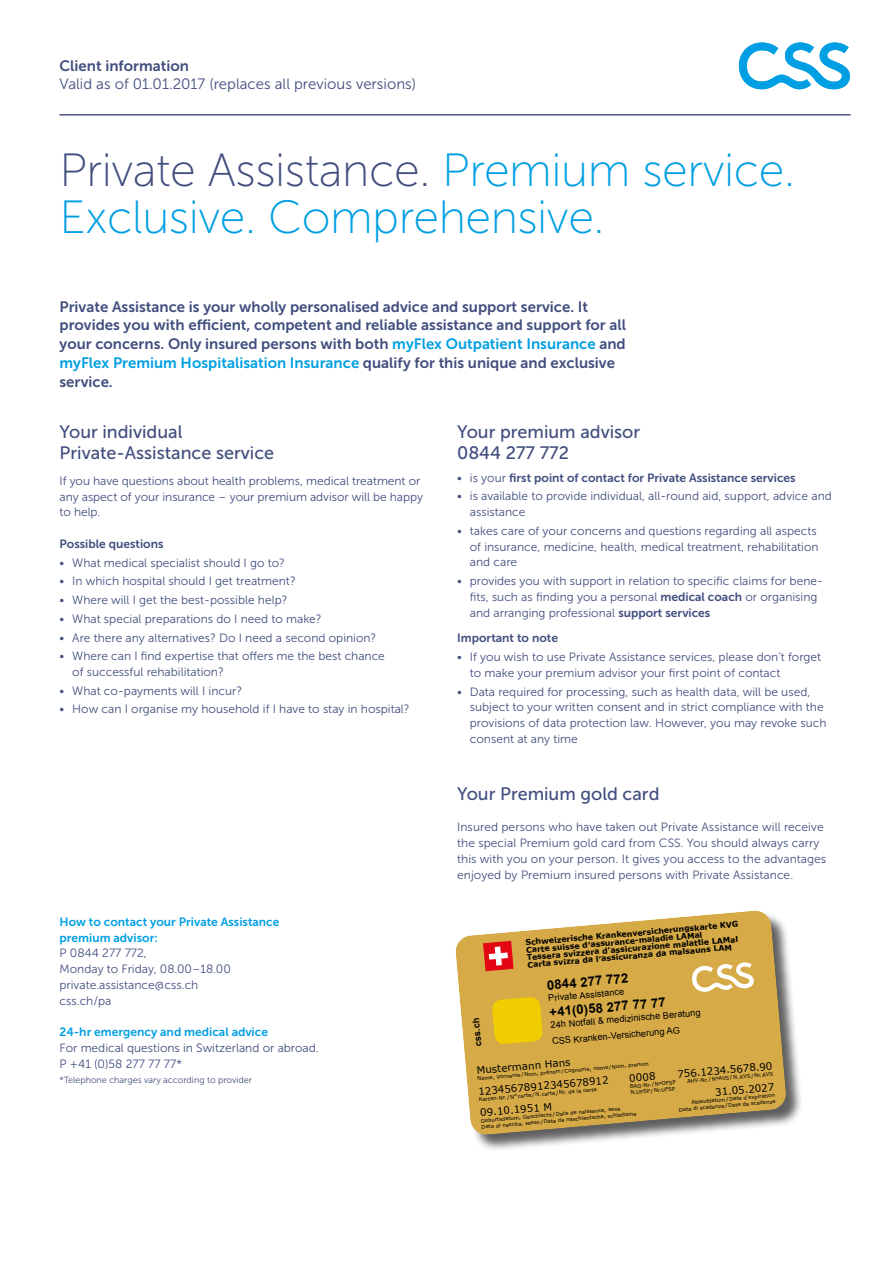
<style>
.page{position:relative;width:893px;height:1263px;background:#fff}
.page>*{position:absolute;margin:0;border:0;box-sizing:border-box;transform-origin:0 0}
.t1{font:46.5px/47.2px "Museo Sans 100";letter-spacing:-.01em;color:#009fe3}
.t2{font:18px/21px "Museo Sans 500";color:#414e7e}
.t3{font:15px/18.8px "Museo Sans 700";color:#414e7e}
.t4{font:15px "Museo Sans 300";color:#414e7e}
.t5{font:700 13.05px "Arial";color:#000}
.t6{font:12px/15.8px "Museo Sans 300";color:#414e7e}
.t7{font:12px "Museo Sans 700";color:#414e7e}
.t8{font:12px/15.8px "Museo Sans 700";color:#009fe3}
.t9{font:10.2px "Verdana";color:#000}
.t10{font:9.15px/16px "Arial";color:#000}
.t11{font:700 9.15px "Arial";color:#000}
.t12{font:9px "Museo Sans 300";color:#414e7e}
.t13{font:700 7.8px/7.5px "Verdana";color:#000}
.t14{font:5.25px "Verdana";color:#000}
.s1{color:#414e7e}
.s2{color:#009fe3}
.s3{font-family:"Museo Sans 300"}
.s4{font-family:"Museo Sans 700"}
.s5{font-family:"Dax"}
</style>
<div class="page">
<svg style="left:739px;top:43px;width:111px;height:46px"></svg>
<hr style="left:60px;top:114px;width:790px;height:1px;background:#414e7e">
<div style="left:457px;top:912px;width:345px;height:238px;background:#000;opacity:.63"></div>
<svg style="left:455px;top:910px;width:332px;height:225px;background:#d4b05d"></svg>
<svg style="left:483px;top:941px;width:31px;height:30px"></svg>
<svg style="left:492px;top:997px;width:51px;height:47px;background:#ebc809"></svg>
<svg style="left:691px;top:962px;width:63px;height:30px"></svg>
<p class="t3" style="left:60px;top:56px;width:131px">Client information</p>
<p class="t4" style="left:60px;top:76px;width:358px">Valid as of 01.01.2017 (replaces all previous versions)</p>
<h1 class="t1" style="left:60px;top:146px;width:737px"><span class="s1">Private Assistance.</span> Premium service.<br>Exclusive. Comprehensive.</h1>
<p class="t3" style="left:60px;top:297px;width:568px">Private Assistance is your wholly personalised advice and support service. It provides you with efficient, competent and reliable assistance and support for all your concerns. Only insured persons with both <span class="s2">myFlex Outpatient Insurance</span> and <span class="s2">myFlex Premium Hospitalisation Insurance</span> qualify for this unique and exclusive service.</p>
<h2 class="t2" style="left:60px;top:421px;width:216px">Your individual<br>Private-Assistance service</h2>
<p class="t6" style="left:60px;top:473px;width:365px">If you have questions about health problems, medical treatment or any aspect of your insurance – your premium advisor will be happy to help.</p>
<p class="t7" style="left:60px;top:537px;width:105px">Possible questions</p>
<p class="t6" style="left:60px;top:555px;width:227px">• What medical specialist should I go to?</p>
<p class="t6" style="left:60px;top:573px;width:238px">• In which hospital should I get treatment?</p>
<p class="t6" style="left:60px;top:592px;width:229px">• Where will I get the best-possible help?</p>
<p class="t6" style="left:60px;top:611px;width:264px">• What special preparations do I need to make?</p>
<p class="t6" style="left:60px;top:630px;width:318px">• Are there any alternatives? Do I need a second opinion?</p>
<p class="t6" style="left:72px;top:648px;width:314px;text-indent:-13px">• Where can I find expertise that offers me the best chance of successful rehabilitation?</p>
<p class="t6" style="left:60px;top:683px;width:184px">• What co-payments will I incur?</p>
<p class="t6" style="left:60px;top:701px;width:352px">• How can I organise my household if I have to stay in hospital?</p>
<h2 class="t2" style="left:457px;top:421px;width:185px">Your premium advisor<br>0844 277 772</h2>
<p class="t7" style="left:457px;top:471px;width:340px"><span class="s3">• is your</span> first point of contact for Private Assistance services</p>
<p class="t6" style="left:470px;top:488px;width:363px;text-indent:-13px">• is available to provide individual, all-round aid, support, advice and assistance</p>
<p class="t6" style="left:470px;top:523px;width:350px;text-indent:-13px">• takes care of your concerns and questions regarding all aspects of insurance, medicine, health, medical treatment, rehabilitation and care</p>
<p class="t6" style="left:470px;top:573px;width:355px;text-indent:-13px">• provides you with support in relation to specific claims for bene&shy;fits, such as finding you a personal <span class="s4">medical coach</span> or organising and arranging professional <span class="s4">support services</span></p>
<p class="t7" style="left:457px;top:631px;width:102px">Important to note</p>
<p class="t6" style="left:470px;top:649px;width:353px;text-indent:-13px">• If you wish to use Private Assistance services, please don’t forget to make your premium advisor your first point of contact</p>
<p class="t6" style="left:470px;top:684px;width:358px;text-indent:-13px">• Data required for processing, such as health data, will be used, subject to your written consent and in strict compliance with the provisions of data protection law. However, you may revoke such consent at any time</p>
<p class="t8" style="left:60px;top:914px;width:221px">How to contact your Private Assistance premium advisor:</p>
<p class="t6" style="left:60px;top:945px;width:173px">P 0844 277 772,<br>Monday to Friday, 08.00–18.00 private.assistance@css.ch css.ch/pa</p>
<p class="t8" style="left:60px;top:1024px;width:210px">24-hr emergency and medical advice</p>
<p class="t6" style="left:60px;top:1040px;width:261px">For medical questions in Switzerland or abroad.<br>P +41 (0)58 277 77 77*</p>
<p class="t12" style="left:60px;top:1075px;width:194px">*Telephone charges vary according to provider</p>
<h2 class="t2" style="left:457px;top:783px;width:204px">Your Premium gold card</h2>
<p class="t6" style="left:457px;top:819px;width:371px">Insured persons who have taken out Private Assistance will receive the special Premium gold card from CSS. You should always carry this with you on your person. It gives you access to the advantages enjoyed by Premium insured persons with Private Assistance.</p>
<p class="t13" style="left:525px;top:939px;width:215px;rotate:-5deg">Schweizerische Krankenversicherungskarte KVG Carte suisse d′assurance-maladie LAMal<br>Tessera svizzera d′assicurazione malattie LAMal Carta svizra da l′assicuranza da malsauns LAM</p>
<p class="t5" style="left:546px;top:976px;width:83px;rotate:-5deg">0844 277 772</p>
<p class="t10" style="left:548px;top:990px;width:78px;rotate:-5deg">Private Assistance</p>
<p class="t5" style="left:549px;top:1003px;width:118px;rotate:-5deg">+41(0)58 277 77 77</p>
<p class="t10" style="left:550px;top:1017px;width:152px;rotate:-5deg">24h Notfall &amp; medizinische Beratung<br>CSS Kranken-Versicherung AG</p>
<p class="t9" style="left:476px;top:1064px;width:96px;rotate:-5deg">Mustermann Hans</p>
<p class="t11" style="left:472px;top:1047px;width:30px;rotate:-95deg">css.ch</p>
<p class="t9" style="left:478px;top:1085px;width:132px;rotate:-5deg">12345678912345678912</p>
<p class="t9" style="left:629px;top:1072px;width:28px;rotate:-5deg">0008</p>
<p class="t9" style="left:677px;top:1067px;width:97px;rotate:-5deg">756.1234.5678.90</p>
<p class="t14" style="left:477px;top:1075px;width:174px;rotate:-5deg">Name, Vorname /Nom, prénom/Cognome, nome/Num, prenum</p>
<p class="t14" style="left:687px;top:1078px;width:88px;rotate:-5deg">AHV-Nr. /N°AVS/N.AVS/Nr.AVS</p>
<p class="t14" style="left:630px;top:1083px;width:47px;rotate:-5deg">BAG-Nr. /N°OFSP</p>
<p class="t9" style="left:715px;top:1085px;width:61px;rotate:-5deg">31.05.2027</p>
<p class="t14" style="left:630px;top:1089px;width:46px;rotate:-5deg">N.UFSP/Nr.UFSP</p>
<p class="t14" style="left:479px;top:1096px;width:120px;rotate:-5deg">Karten-Nr. /N° carte/N. carta/Nr. da la carta</p>
<p class="t14" style="left:691px;top:1099px;width:85px;rotate:-5deg">Ablaufdatum/Date d<span class="s5">’</span>expiration</p>
<p class="t14" style="left:679px;top:1106px;width:98px;rotate:-5deg">Data di scadenza/Data da scadenza</p>
<p class="t9" style="left:480px;top:1106px;width:74px;rotate:-5deg">09.10.1951 M</p>
<p class="t14" style="left:481px;top:1117px;width:142px;rotate:-5deg">Geburtsdatum, Geschlecht /Date de naissance, sexe</p>
<p class="t14" style="left:481px;top:1123px;width:157px;rotate:-5deg">Data di nascita, sesso/Data da naschientscha, schlattaina</p>
</div>
